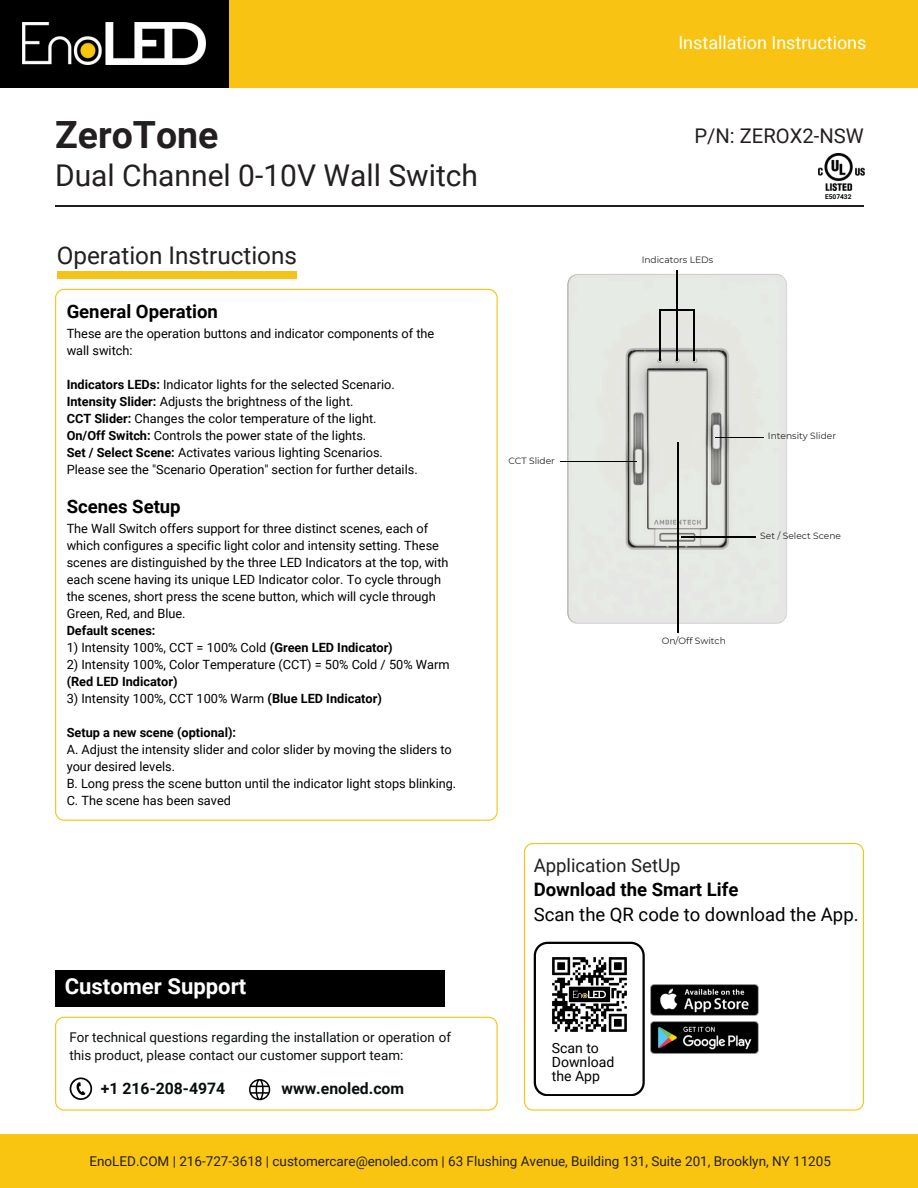
<style>
.page{position:relative;width:918px;height:1188px;background:#fff}
.page>*{position:absolute;margin:0;border:0;box-sizing:border-box;transform-origin:0 0}
.t1{font:700 37.5px "Roboto";color:#231f20}
.t2{font:30px "Roboto";color:#231f20}
.t3{font:24.3px "Roboto";color:#231f20}
.t4{font:700 22.05px "Roboto";color:#fff}
.t5{font:20.25px "Roboto";color:#231f20}
.t6{font:18.6px/24.8px "Roboto";color:#000}
.t7{font:700 18.6px "Roboto";color:#000}
.t8{font:18px "Roboto";color:#fff}
.t9{font:700 15.75px "Roboto";color:#090f10}
.t10{font:14.1px/14.1px "Roboto";color:#000}
.t11{font:13.5px "Roboto";color:#231f20}
.t12{font:13.35px/17.9px "Roboto";color:#0b1010}
.t13{font:12.75px/17px "Roboto";color:#000}
.t14{font:700 12.75px "Roboto";color:#000}
.t15{font:9.15px "Montserrat";color:#231f20}
.t16{font:700 6.6px "Roboto";color:#000305}
.s1{font-weight:700}
.s2{color:#090f10}
.s3{color:#231f20}
</style>
<div class="page">
<svg style="left:524px;top:843px;width:340px;height:268px"></svg>
<svg style="left:55px;top:289px;width:442px;height:532px"></svg>
<div style="left:57px;top:271px;width:240px;height:8px;background:#f5c217"></div>
<img style="left:567px;top:270px;width:220px;height:363px">
<hr style="left:560px;top:461px;width:77px;height:1px;background:#000">
<hr style="left:659px;top:310px;width:1px;height:51px;background:#000">
<hr style="left:677px;top:270px;width:1px;height:91px;background:#000">
<hr style="left:694px;top:310px;width:1px;height:51px;background:#000">
<hr style="left:660px;top:310px;width:35px;height:1px;background:#000">
<hr style="left:716px;top:437px;width:47px;height:1px;background:#000">
<hr style="left:682px;top:537px;width:73px;height:1px;background:#000">
<hr style="left:677px;top:442px;width:1px;height:191px;background:#000">
<svg style="left:534px;top:942px;width:111px;height:154px"></svg>
<img style="left:651px;top:984px;width:108px;height:32px">
<img style="left:651px;top:1022px;width:108px;height:31px">
<img style="left:544px;top:950px;width:90px;height:90px">
<svg style="left:55px;top:1017px;width:442px;height:93px"></svg>
<div style="left:55px;top:970px;width:390px;height:37px;background:#000"></div>
<div style="left:0;top:1134px;width:918px;height:54px;background:#f9c511"></div>
<div style="left:229px;top:0;width:689px;height:87px;background:#f8c312"></div>
<div style="left:0;top:0;width:229px;height:87px;background:#000"></div>
<img style="left:23px;top:23px;width:182px;height:41px">
<img style="left:818px;top:153px;width:46px;height:37px">
<hr style="left:55px;top:205px;width:809px;height:1px;background:#231f20">
<p class="t8" style="left:678px;top:33px;width:190px">Installation Instructions</p>
<p class="t1" style="left:55px;top:114px;width:165px">ZeroTone</p>
<p class="t5" style="left:694px;top:125px;width:171px">P/N: ZEROX2-NSW</p>
<p class="t2" style="left:55px;top:158px;width:425px">Dual Channel 0-10V Wall Switch</p>
<p class="t3" style="left:57px;top:242px;width:242px">Operation Instructions</p>
<p class="t7" style="left:67px;top:301px;width:153px">General Operation</p>
<h1 class="t13" style="left:67px;top:325px;width:369px">These are the operation buttons and indicator components of the wall switch:</h1>
<h5 class="t13" style="left:67px;top:376px;width:330px"><span class="s1">Indicators LEDs:</span> Indicator lights for the selected Scenario.</h5>
<p class="t13" style="left:67px;top:393px;width:288px"><span class="s1">Intensity Slider:</span> Adjusts the brightness of the light.</p>
<p class="t13" style="left:67px;top:410px;width:311px"><span class="s1">CCT Slider:</span> Changes the color temperature of the light.</p>
<h2 class="t13" style="left:67px;top:427px;width:301px"><span class="s1">On/Off Switch:</span> Controls the power state of the lights.</h2>
<h4 class="t13" style="left:67px;top:444px;width:318px"><span class="s1">Set / Select Scene:</span> Activates various lighting Scenarios.</h4>
<p class="t13" style="left:67px;top:461px;width:352px">Please see the "Scenario Operation" section for further details.</p>
<p class="t7" style="left:67px;top:495px;width:116px">Scenes Setup</p>
<p class="t13" style="left:67px;top:520px;width:383px">The Wall Switch offers support for three distinct scenes, each of which configures a specific light color and intensity setting. These scenes are distinguished by the three LED Indicators at the top, with each scene having its unique LED Indicator color. To cycle through the scenes, short press the scene button, which will cycle through Green, Red, and Blue.</p>
<p class="t14" style="left:67px;top:623px;width:90px">Default scenes:</p>
<p class="t13" style="left:67px;top:639px;width:328px">1) Intensity 100%, CCT = 100% Cold <span class="s1">(Green LED Indicator)</span></p>
<p class="t13" style="left:67px;top:656px;width:384px">2) Intensity 100%, Color Temperature (CCT) = 50% Cold / 50% Warm <span class="s1">(Red LED Indicator)</span></p>
<p class="t13" style="left:67px;top:690px;width:317px">3) Intensity 100%, CCT 100% Warm <span class="s1">(Blue LED Indicator)</span></p>
<p class="t14" style="left:67px;top:725px;width:171px">Setup a new scene (optional):</p>
<p class="t13" style="left:67px;top:741px;width:387px">A. Adjust the intensity slider and color slider by moving the sliders to your desired levels.</p>
<p class="t13" style="left:67px;top:775px;width:391px">B. Long press the scene button until the indicator light stops blinking.</p>
<p class="t13" style="left:67px;top:792px;width:166px">C. The scene has been saved</p>
<p class="t4" style="left:65px;top:974px;width:183px">Customer Support</p>
<h3 class="t12" style="left:69px;top:1029px;width:383px">For technical questions regarding the installation or operation <span class="s2">of this product, please contact our customer support team:</span></h3>
<p class="t9" style="left:101px;top:1079px;width:126px">+1 216-208-4974</p>
<p class="t9" style="left:282px;top:1079px;width:124px">www.enoled.com</p>
<p class="t15" style="left:508px;top:455px;width:48px">CCT Slider</p>
<p class="t15" style="left:642px;top:254px;width:73px">Indicators LEDs</p>
<p class="t16" style="left:825px;top:193px;width:28px">E507432</p>
<p class="t15" style="left:768px;top:430px;width:70px">Intensity Slider</p>
<p class="t15" style="left:760px;top:530px;width:82px">Set / Select Scene</p>
<p class="t15" style="left:662px;top:635px;width:66px">On/Off Switch</p>
<p class="t6" style="left:534px;top:853px;width:326px"><span class="s3">Application SetUp<br></span><span class="s1">Download the Smart Life<br></span>Scan the QR code to download the App.</p>
<p class="t10" style="left:552px;top:1041px;width:64px">Scan to<br>Download</p>
<p class="t10" style="left:552px;top:1069px;width:50px">the App</p>
<p class="t11" style="left:89px;top:1153px;width:743px">EnoLED.COM | 216-727-3618 | customercare@enoled.com | 63 Flushing Avenue, Building 131, Suite 201, Brooklyn, NY 11205</p>
</div>
